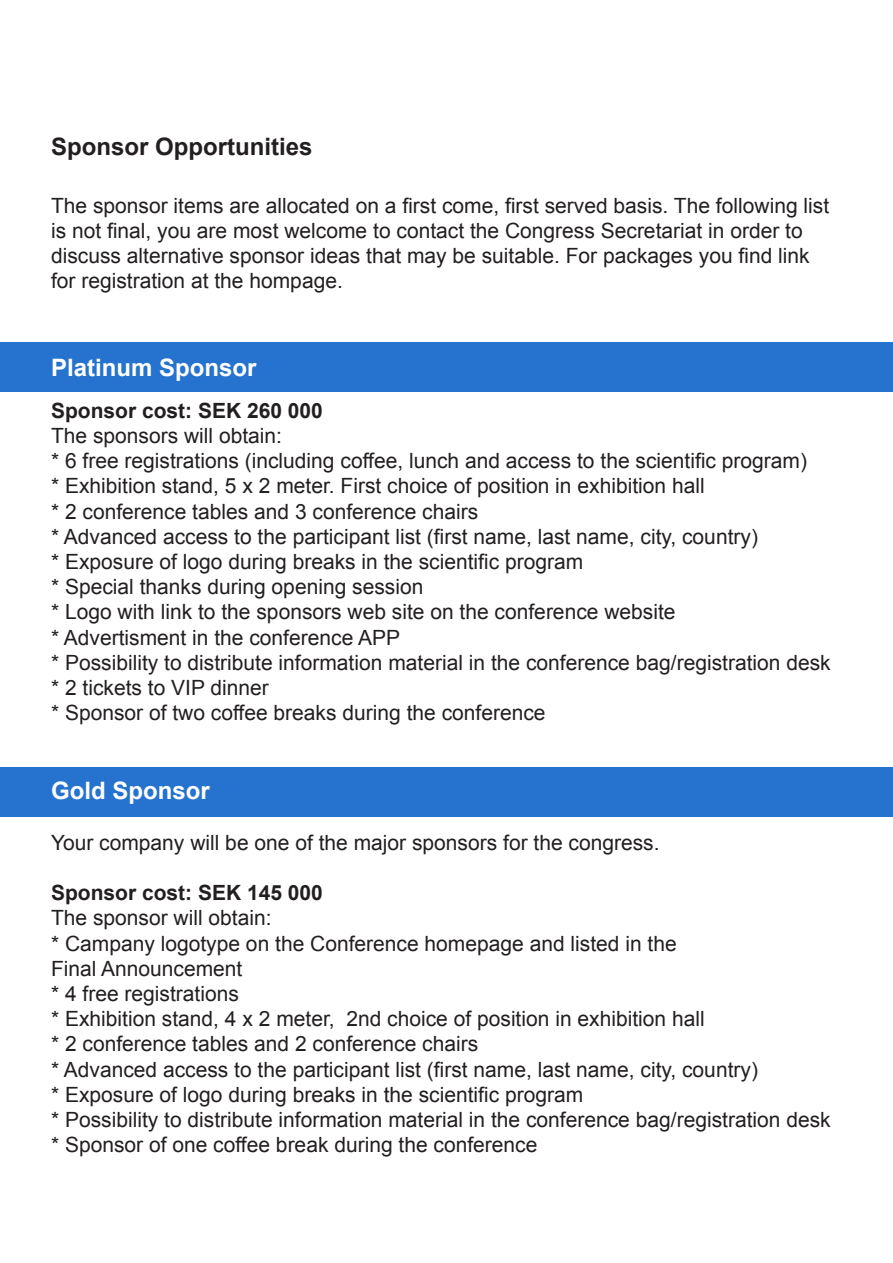
<style>
.page{position:relative;width:893px;height:1263px;background:#fff}
.page>*{position:absolute;margin:0;border:0;box-sizing:border-box;transform-origin:0 0}
.t1{font:700 24px "Arial";color:#fff}
.t2{font:700 24px "Arial";color:#231f20}
.t3{font:21px/25.2px "Arial";color:#231f20}
.t4{font:700 21px "Arial";color:#231f20}
</style>
<div class="page">
<div style="left:0;top:767px;width:893px;height:49px;background:#2673cf"></div>
<div style="left:0;top:342px;width:893px;height:49px;background:#2673cf"></div>
<p class="t2" style="left:51px;top:130px;width:263px">Sponsor Opportunities</p>
<p class="t3" style="left:51px;top:193px;width:780px">The sponsor items are allocated on a first come, first served basis. The following list is not final, you are most welcome to contact the Congress Secretariat in order to discuss alternative sponsor ideas that may be suitable. For packages you find link for registration at the hompage.</p>
<p class="t1" style="left:51px;top:352px;width:207px">Platinum Sponsor</p>
<p class="t4" style="left:51px;top:396px;width:273px">Sponsor cost: SEK 260 000</p>
<p class="t3" style="left:51px;top:423px;width:233px">The sponsors will obtain:</p>
<p class="t3" style="left:51px;top:448px;width:757px">* 6 free registrations (including coffee, lunch and access to the scientific program)</p>
<p class="t3" style="left:51px;top:474px;width:655px">* Exhibition stand, 5 x 2 meter. First choice of position in exhibition hall</p>
<p class="t3" style="left:51px;top:499px;width:429px">* 2 conference tables and 3 conference chairs</p>
<p class="t3" style="left:51px;top:524px;width:708px">* Advanced access to the participant list (first name, last name, city, country)</p>
<p class="t3" style="left:51px;top:549px;width:781px">* Exposure of logo during breaks in the scientific program<br>* Special thanks during opening session<br>* Logo with link to the sponsors web site on the conference website<br>* Advertisment in the conference APP<br>* Possibility to distribute information material in the conference bag/registration desk</p>
<p class="t3" style="left:51px;top:675px;width:219px">* 2 tickets to VIP dinner</p>
<p class="t3" style="left:51px;top:700px;width:496px">* Sponsor of two coffee breaks during the conference</p>
<p class="t1" style="left:51px;top:775px;width:160px">Gold Sponsor</p>
<p class="t3" style="left:51px;top:830px;width:610px">Your company will be one of the major sponsors for the congress.</p>
<p class="t4" style="left:51px;top:879px;width:273px">Sponsor cost: SEK 145 000</p>
<p class="t3" style="left:51px;top:906px;width:222px">The sponsor will obtain:</p>
<p class="t3" style="left:51px;top:931px;width:627px">* Campany logotype on the Conference homepage and listed in the<br>Final Announcement</p>
<p class="t3" style="left:51px;top:981px;width:189px">* 4 free registrations</p>
<p class="t3" style="left:51px;top:1006px;width:655px">* Exhibition stand, 4 x 2 meter, 2nd choice of position in exhibition hall</p>
<p class="t3" style="left:51px;top:1032px;width:429px">* 2 conference tables and 2 conference chairs</p>
<p class="t3" style="left:51px;top:1057px;width:708px">* Advanced access to the participant list (first name, last name, city, country)</p>
<p class="t3" style="left:51px;top:1082px;width:534px">* Exposure of logo during breaks in the scientific program</p>
<p class="t3" style="left:51px;top:1107px;width:781px">* Possibility to distribute information material in the conference bag/registration desk</p>
<p class="t3" style="left:51px;top:1132px;width:488px">* Sponsor of one coffee break during the conference</p>
</div>
